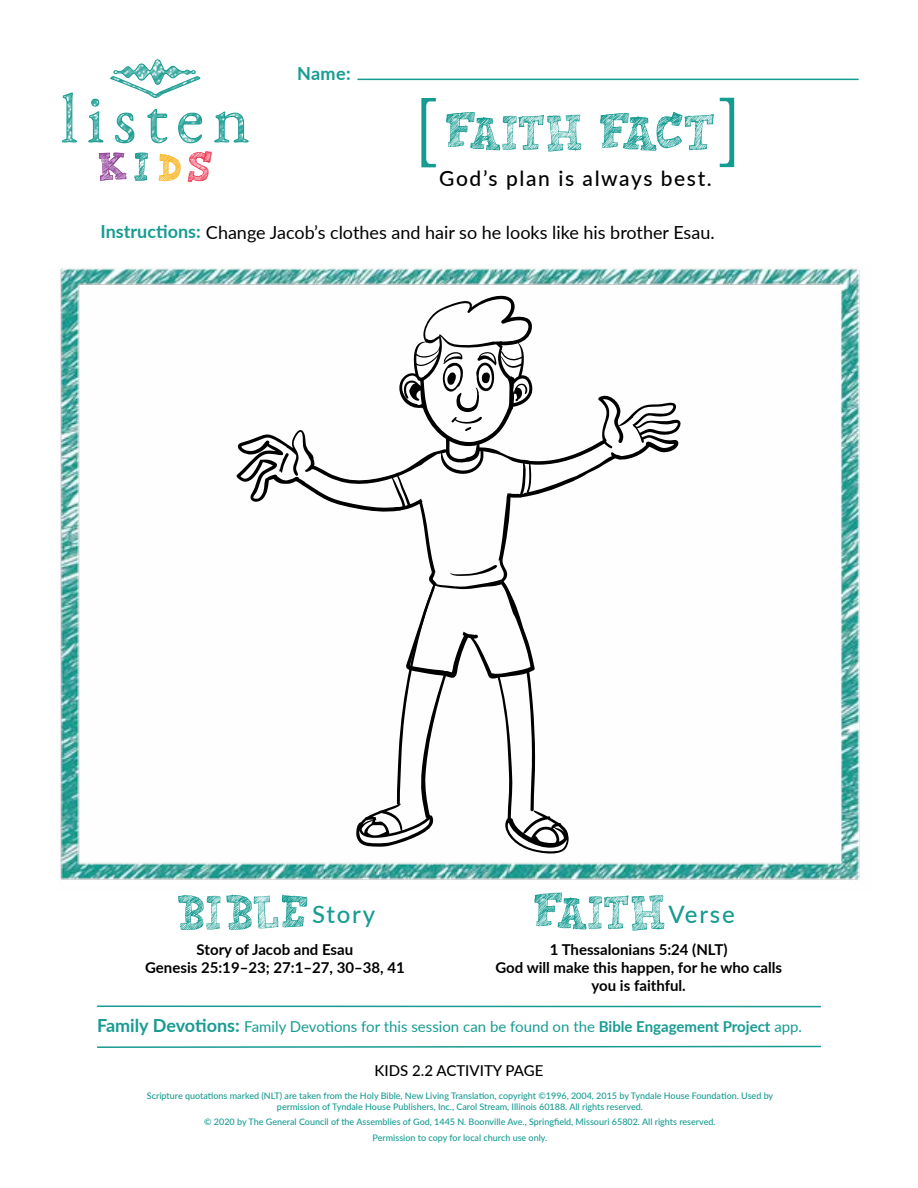
<style>
.page{position:relative;width:918px;height:1188px;background:#fff}
.page>*{position:absolute;margin:0;border:0;box-sizing:border-box;transform-origin:0 0}
.t1{font:500 24px "Lato";letter-spacing:.075em;color:#179c92}
.t2{font:500 21px "Lato";letter-spacing:.075em;color:#000}
.t3{font:18px "Lato";color:#000}
.t4{font:700 18px "Lato";color:#179c92}
.t5{font:700 15px/18px "Lato";color:#000;text-align:center}
.t6{font:15px "Lato";color:#179c92}
.t7{font:500 15px "Lato";color:#000}
.t8{font:500 9px/10.8px "Lato";color:#179c92;text-align:center}
.s1{font-weight:700;color:#179c92}
.s2{font-weight:700;font-size:18px}
.s3{font-weight:700}
</style>
<div class="page">
<svg style="left:110px;top:59px;width:91px;height:39px"></svg>
<svg style="left:62px;top:92px;width:15px;height:51px"></svg>
<svg style="left:88px;top:99px;width:15px;height:44px"></svg>
<svg style="left:115px;top:113px;width:19px;height:30px"></svg>
<svg style="left:147px;top:109px;width:20px;height:34px"></svg>
<svg style="left:178px;top:113px;width:24px;height:30px"></svg>
<svg style="left:214px;top:112px;width:35px;height:31px"></svg>
<svg style="left:134px;top:153px;width:14px;height:28px"></svg>
<svg style="left:158px;top:154px;width:23px;height:28px"></svg>
<svg style="left:188px;top:151px;width:24px;height:31px"></svg>
<svg style="left:99px;top:153px;width:27px;height:28px"></svg>
<img style="left:60px;top:268px;width:800px;height:612px">
<svg style="left:178px;top:894px;width:130px;height:36px"></svg>
<svg style="left:534px;top:892px;width:131px;height:39px"></svg>
<svg style="left:446px;top:112px;width:136px;height:40px"></svg>
<svg style="left:600px;top:112px;width:114px;height:39px"></svg>
<svg style="left:421px;top:98px;width:15px;height:69px"></svg>
<svg style="left:720px;top:98px;width:14px;height:69px"></svg>
<hr style="left:97px;top:1005px;width:724px;height:2px;background:#179b92">
<svg style="left:97px;top:1045px;width:724px;height:3px"></svg>
<hr style="left:357px;top:79px;width:502px;height:1px;background:#179c92">
<svg style="left:497px;top:812px;width:72px;height:42px"></svg>
<svg style="left:356px;top:812px;width:92px;height:35px"></svg>
<svg style="left:236px;top:295px;width:398px;height:517px"></svg>
<svg style="left:611px;top:402px;width:72px;height:58px"></svg>
<svg style="left:450px;top:565px;width:47px;height:11px"></svg>
<svg style="left:443px;top:351px;width:53px;height:80px"></svg>
<h3 class="t4" style="left:297px;top:60px;width:55px">Name:</h3>
<h2 class="t2" style="left:439px;top:164px;width:274px">God’s plan is always best.</h2>
<h3 class="t3" style="left:101px;top:220px;width:616px"><span class="s1">Instructions:</span> Change Jacob’s clothes and hair so he looks like his brother Esau.</h3>
<h1 class="t1" style="left:312px;top:897px;width:65px">Story</h1>
<h1 class="t1" style="left:669px;top:897px;width:68px">Verse</h1>
<h3 class="t5" style="left:145px;top:940px;width:261px">Story of Jacob and Esau<br>Genesis 25:19–23; 27:1–27, 30–38, 41</h3>
<h3 class="t5" style="left:495px;top:940px;width:288px">1 Thessalonians 5:24 (NLT)<br>God will make this happen, for he who calls you is faithful.</h3>
<h3 class="t6" style="left:97px;top:1016px;width:707px"><span class="s2">Family Devotions:</span> Family Devotions for this session can be found on the <span class="s3">Bible Engagement Project</span> app.</h3>
<h3 class="t7" style="left:375px;top:1059px;width:170px">KIDS 2.2 ACTIVITY PAGE</h3>
<p class="t8" style="left:147px;top:1090px;width:628px">Scripture quotations marked (NLT) are taken from the Holy Bible, New Living Translation, copyright ©1996, 2004, 2015 by Tyndale House Foundation. Used by permission of Tyndale House Publishers, Inc., Carol Stream, Illinois 60188. All rights reserved.</p>
<p class="t8" style="left:204px;top:1114px;width:513px;line-height:15.6px">© 2020 by The General Council of the Assemblies of God, 1445 N. Boonville Ave., Springfield, Missouri 65802. All rights reserved.<br>Permission to copy for local church use only.</p>
</div>
